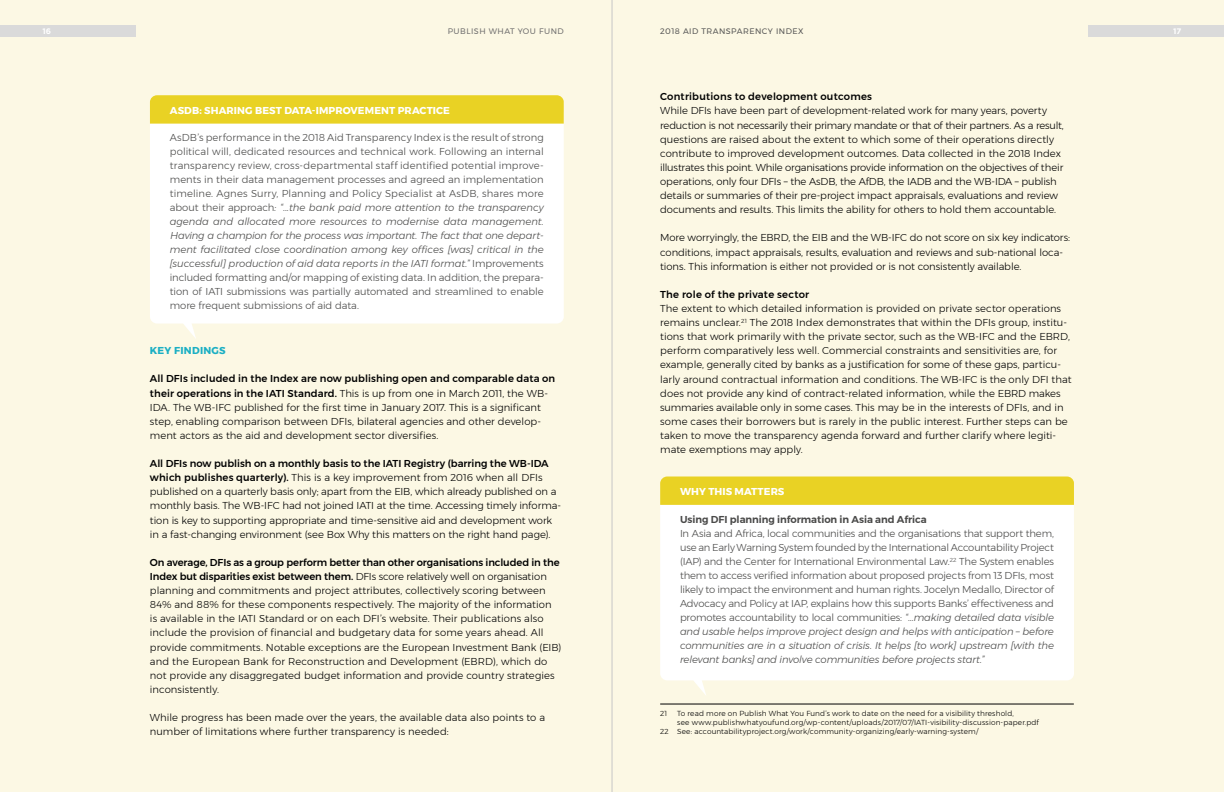
<style>
.page{position:relative;width:1224px;height:792px;background:#fcf8e4}
.page>*{position:absolute;margin:0;border:0;box-sizing:border-box;transform-origin:0 0}
.t1{font:300 10px/14.1px "Montserrat";color:#000}
.t2{font:300 10px/14px "Montserrat";letter-spacing:-.01em;color:#4a4a49;text-align:justify}
.t3{font:500 10px "Montserrat";letter-spacing:.02em;color:#000}
.t4{font:700 10px "Montserrat";letter-spacing:.01em;color:#fff}
.t5{font:600 10px "Montserrat";letter-spacing:-.005em;color:#4a4a49}
.t6{font:700 10px "Montserrat";letter-spacing:.025em;color:#1bafc4}
.t7{font:8px "Montserrat";letter-spacing:.06em;color:#575756}
.t8{font:8px "Montserrat";letter-spacing:.06em;color:#706f6f}
.t9{font:700 8px "Gotham";color:#fff}
.t10{font:300 7.3px "Montserrat";letter-spacing:.02em;color:#000}
.s1{font-style:italic}
.s2{font-weight:500}
</style>
<div class="page">
<svg style="left:660px;top:505px;width:414px;height:190px;background:#fefefc"></svg>
<div style="left:660px;top:477px;width:414px;height:28px;background:#e9d224"></div>
<div style="left:0;top:26px;width:135px;height:11px;background:#dadada"></div>
<div style="left:1089px;top:26px;width:135px;height:11px;background:#dadada"></div>
<hr style="left:660px;top:704px;width:414px;height:1px;background:#000">
<svg style="left:150px;top:124px;width:414px;height:214px;background:#fefefd"></svg>
<svg style="left:150px;top:95px;width:414px;height:29px;background:#e9d228"></svg>
<hr style="left:612px;top:0;width:1px;height:792px;background:#c6c6c6">
<p class="t7" style="left:660px;top:25px;width:139px">2018 AID TRANSPARENCY I NDEX</p>
<p class="t9" style="left:43px;top:26px;width:10px">16</p>
<p class="t8" style="left:448px;top:25px;width:117px">PUBLISH WHAT YOU FUND</p>
<p class="t9" style="left:1173px;top:26px;width:10px">17</p>
<p class="t4" style="left:170px;top:103px;width:282px">ASDB: SHARING BEST DATA-IMPROVEMENT PRACTICE</p>
<p class="t2" style="left:170px;top:131px;width:375px">AsDB’s performance in the 2018 Aid Transparency Index is the result of strong political will, dedicated resources and technical work. Following an internal transparency review, cross-departmental staff identified potential improve&shy;ments in their data management processes and agreed an implementation timeline. Agnes Surry, Planning and Policy Specialist at AsDB, shares more about their approach<span class="s1">: “...the bank paid more attention to the transparency agenda and allocated more resources to modernise data management.<br>Having a champion for the process was important. The fact that one depart&shy;ment facilitated close coordination among key offices [was] critical in the [successful] production of aid data reports in the IATI format.”</span> Improvements included formatting and/or mapping of existing data. In addition, the prepara&shy;tion of IATI submissions was partially automated and streamlined to enable more frequent submissions of aid data.</p>
<p class="t6" style="left:150px;top:343px;width:76px">KEY FINDINGS</p>
<p class="t1" style="left:150px;top:372px;width:407px"><span class="s2">All DFIs included in the Index are now publishing open and comparable data on their operations in the IATI Standard.</span> This is up from one in March 2011, the WB-IDA. The WB-IFC published for the first time in January 2017. This is a significant step, enabling comparison between DFIs, bilateral agencies and other develop&shy;ment actors as the aid and development sector diversifies.</p>
<p class="t1" style="left:150px;top:456px;width:413px"><span class="s2">All DFIs now publish on a monthly basis to the IATI Registry (barring the WB-IDA which publishes quarterly).</span> This is a key improvement from 2016 when all DFIs published on a quarterly basis only; apart from the EIB, which already published on a monthly basis. The WB-IFC had not joined IATI at the time. Accessing timely informa&shy;tion is key to supporting appropriate and time-sensitive aid and development work in a fast-changing environment (see Box Why this matters on the right hand page).</p>
<p class="t1" style="left:150px;top:555px;width:413px"><span class="s2">On average, DFIs as a group perform better than other organisations included in the Index but disparities exist between them.</span> DFIs score relatively well on organisation planning and commitments and project attributes, collectively scoring between 84% and 88% for these components respectively. The majority of the information<br>is available in the IATI Standard or on each DFI’s website. Their publications also include the provision of financial and budgetary data for some years ahead. All provide commitments. Notable exceptions are the European Investment Bank (EIB) and the European Bank for Reconstruction and Development (EBRD), which do not provide any disaggregated budget information and provide country strategies inconsistently.</p>
<p class="t1" style="left:150px;top:710px;width:397px">While progress has been made over the years, the available data also points to a number of limitations where further transparency is needed:</p>
<p class="t3" style="left:660px;top:89px;width:213px">Contributions to development outcomes</p>
<p class="t1" style="left:660px;top:104px;width:405px">While DFIs have been part of development-related work for many years, poverty reduction is not necessarily their primary mandate or that of their partners. As a result, questions are raised about the extent to which some of their operations directly contribute to improved development outcomes. Data collected in the 2018 Index illustrates this point. While organisations provide information on the objectives of their operations, only four DFIs – the AsDB, the AfDB, the IADB and the WB-IDA – publish details or summaries of their pre-project impact appraisals, evaluations and review documents and results. This limits the ability for others to hold them accountable.</p>
<p class="t1" style="left:660px;top:231px;width:411px">More worryingly, the EBRD, the EIB and the WB-IFC do not score on six key indicators: conditions, impact appraisals, results, evaluation and reviews and sub-national loca&shy;tions. This information is either not provided or is not consistently available.</p>
<p class="t3" style="left:660px;top:286px;width:151px">The role of the private sector</p>
<p class="t1" style="left:660px;top:301px;width:413px">The extent to which detailed information is provided on private sector operations remains unclear.<sup>21</sup> The 2018 Index demonstrates that within the DFIs group, institu&shy;tions that work primarily with the private sector, such as the WB-IFC and the EBRD, perform comparatively less well. Commercial constraints and sensitivities are, for example, generally cited by banks as a justification for some of these gaps, particu&shy;larly around contractual information and conditions. The WB-IFC is the only DFI that does not provide any kind of contract-related information, while the EBRD makes summaries available only in some cases. This may be in the interests of DFIs, and in some cases their borrowers but is rarely in the public interest. Further steps can be taken to move the transparency agenda forward and further clarify where legiti&shy;mate exemptions may apply.</p>
<p class="t4" style="left:680px;top:484px;width:72px">WHY THIS MATTERS</p>
<p class="t5" style="left:680px;top:512px;width:248px">Using DFI planning information in Asia and Africa</p>
<p class="t2" style="left:680px;top:527px;width:376px">In Asia and Africa, local communities and the organisations that support them, use an Early Warning System founded by the International Accountability Project (IAP) and the Center for International Environmental Law.<sup>22</sup> The System enables them to access verified information about proposed projects from 13 DFIs, most likely to impact the environment and human rights. Jocelyn Medallo, Director of Advocacy and Policy at IAP, explains how this supports Banks’ effectiveness and promotes accountability to local communities: <span class="s1">“…making detailed data visible and usable helps improve project design and helps with anticipation – before communities are in a situation of crisis. It helps [to work] upstream [with the relevant banks] and involve communities before projects start.”</span></p>
<p class="t10" style="left:660px;top:708px;width:8px">21</p>
<p class="t10" style="left:677px;top:708px;width:338px">To read more on Publish What You Fund’s work to date on the need for a visibility threshold,</p>
<p class="t10" style="left:677px;top:717px;width:363px">see www.publishwhatyoufund.org/wp-content/uploads/2017/07/IATI-visibility-discussion-paper.pdf</p>
<p class="t10" style="left:660px;top:726px;width:320px">22 See: accountabilityproject.org/work/community-organizing/early-warning-system/</p>
</div>
